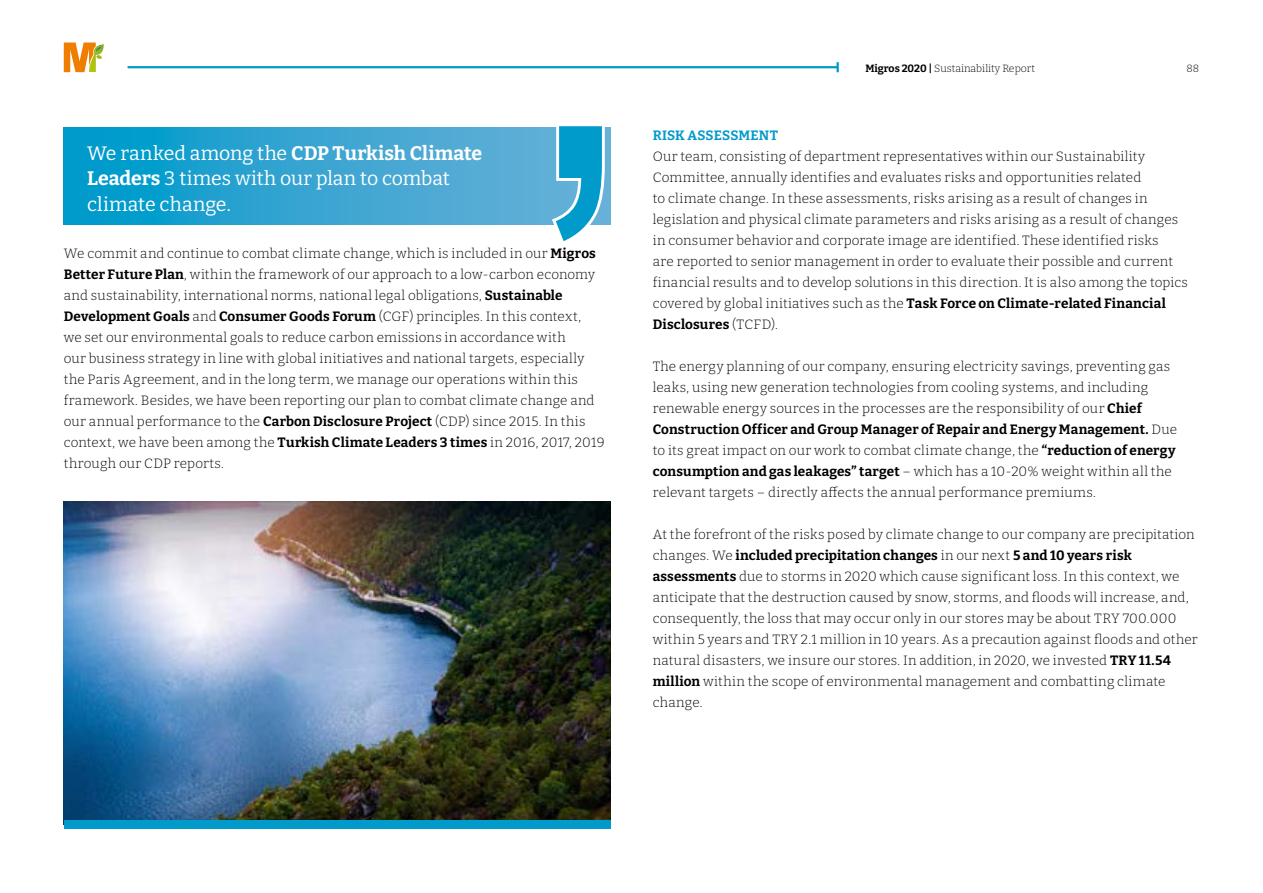
<style>
.page{position:relative;width:1263px;height:893px;background:#fff}
.page>*{position:absolute;margin:0;border:0;box-sizing:border-box;transform-origin:0 0}
.t1{font:19.5px/25.5px "Bitter";color:#fff}
.t2{font:300 13.5px/21px "Bitter";letter-spacing:.015em;color:#000}
.t3{font:700 13.5px "Bitter";letter-spacing:.01em;color:#009acb}
.t4{font:300 10.5px "Bitter";color:#000}
.s1{font-weight:700}
</style>
<div class="page">
<hr style="left:128px;top:66px;width:710px;height:2px;background:#009acb">
<svg style="left:836px;top:62px;width:3px;height:10px"></svg>
<svg style="left:64px;top:43px;width:40px;height:29px"></svg>
<img style="left:64px;top:502px;width:546px;height:319px">
<div style="left:64px;top:821px;width:546px;height:8px;background:#009acb"></div>
<svg style="left:64px;top:128px;width:547px;height:96px;background:#32a4d1"></svg>
<svg style="left:550px;top:126px;width:56px;height:115px"></svg>
<h1 class="t1" style="left:87px;top:139px;width:397px">We ranked among the <span class="s1">CDP Turkish Climate<br>Leaders</span> 3 times with our plan to combat climate change.</h1>
<p class="t2" style="left:64px;top:242px;width:542px">We commit and continue to combat climate change, which is included in our <span class="s1">Migros Better Future Plan</span>, within the framework of our approach to a low-carbon economy and sustainability, international norms, national legal obligations, <span class="s1">Sustainable Development Goals</span> and <span class="s1">Consumer Goods Forum</span> (CGF) principles. In this context,<br>we set our environmental goals to reduce carbon emissions in accordance with<br>our business strategy in line with global initiatives and national targets, especially the Paris Agreement, and in the long term, we manage our operations within this framework. Besides, we have been reporting our plan to combat climate change and our annual performance to the <span class="s1">Carbon Disclosure Project</span> (CDP) since 2015. In this context, we have been among the <span class="s1">Turkish Climate Leaders 3 times</span> in 2016, 2017, 2019 through our CDP reports.</p>
<p class="t4" style="left:865px;top:62px;width:171px"><span class="s1">Migros 2020 |</span> Sustainability Report</p>
<p class="t4" style="left:1186px;top:62px;width:14px">88</p>
<p class="t3" style="left:653px;top:127px;width:127px">RISK ASSESSMENT</p>
<p class="t2" style="left:653px;top:146px;width:537px">Our team, consisting of department representatives within our Sustainability Committee, annually identifies and evaluates risks and opportunities related<br>to climate change. In these assessments, risks arising as a result of changes in legislation and physical climate parameters and risks arising as a result of changes in consumer behavior and corporate image are identified. These identified risks<br>are reported to senior management in order to evaluate their possible and current financial results and to develop solutions in this direction. It is also among the topics covered by global initiatives such as the <span class="s1">Task Force on Climate-related Financial Disclosures</span> (TCFD).</p>
<p class="t2" style="left:653px;top:356px;width:526px">The energy planning of our company, ensuring electricity savings, preventing gas leaks, using new generation technologies from cooling systems, and including renewable energy sources in the processes are the responsibility of our <span class="s1">Chief Construction Officer and Group Manager of Repair and Energy Management.</span> Due to its great impact on our work to combat climate change, the <span class="s1">“reduction of energy consumption and gas leakages” target</span> – which has a 10-20% weight within all the relevant targets – directly affects the annual performance premiums.</p>
<p class="t2" style="left:653px;top:524px;width:546px">At the forefront of the risks posed by climate change to our company are precipitation changes. We <span class="s1">included precipitation changes</span> in our next <span class="s1">5 and 10 years risk assessments</span> due to storms in 2020 which cause significant loss. In this context, we anticipate that the destruction caused by snow, storms, and floods will increase, and, consequently, the loss that may occur only in our stores may be about TRY 700.000 within 5 years and TRY 2.1 million in 10 years. As a precaution against floods and other natural disasters, we insure our stores. In addition, in 2020, we invested <span class="s1">TRY 11.54 million</span> within the scope of environmental management and combatting climate change.</p>
</div>
